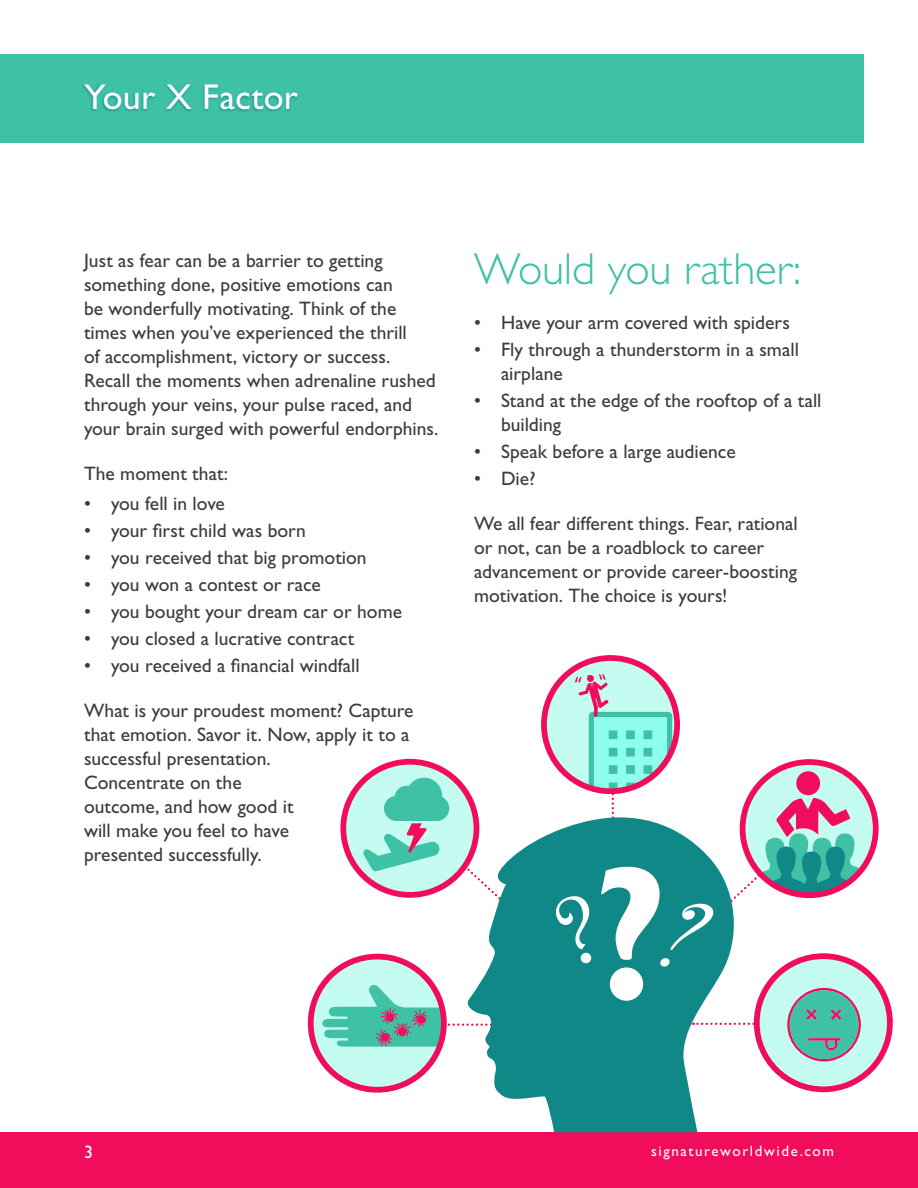
<style>
.page{position:relative;width:918px;height:1188px;background:#fff}
.page>*{position:absolute;margin:0;border:0;box-sizing:border-box;transform-origin:0 0}
.t1{font:300 45px "Gill Sans Std";letter-spacing:-.005em;color:#3fc1a6}
.t2{font:36px "Gill Sans Std";letter-spacing:.005em;color:#fff}
.t3{font:19.5px/24px "Gill Sans Std";color:#3c3c3c}
.t4{font:18px "Gill Sans Std";color:#fff}
.t5{font:15px "Gill Sans Std";letter-spacing:.105em;color:#fff}
</style>
<div class="page">
<div style="left:0;top:1132px;width:918px;height:56px;background:#f10c5c"></div>
<svg style="left:544px;top:658px;width:133px;height:133px"></svg>
<div style="left:541px;top:655px;width:139px;height:139px;border:6px solid #f10c5c;border-radius:50%"></div>
<svg style="left:345px;top:762px;width:133px;height:133px;background:#cadede"></svg>
<svg style="left:757px;top:958px;width:134px;height:133px;background:#cbd9db"></svg>
<div style="left:311px;top:957px;width:133px;height:133px;background:#c5fcf1;border-radius:50%"></div>
<svg style="left:479px;top:831px;width:219px;height:301px;fill:#188"></svg>
<div style="left:308px;top:954px;width:139px;height:139px;border:6px solid #f10c5c;border-radius:50%"></div>
<div style="left:340px;top:759px;width:139px;height:139px;border:6px solid #f10c5c;border-radius:50%"></div>
<div style="left:754px;top:953px;width:139px;height:139px;border:6px solid #f10c5c;border-radius:50%"></div>
<svg style="left:321px;top:984px;width:223px;height:63px"></svg>
<svg style="left:363px;top:778px;width:173px;height:154px"></svg>
<svg style="left:743px;top:762px;width:133px;height:133px"></svg>
<svg style="left:555px;top:674px;width:309px;height:387px"></svg>
<div style="left:0;top:54px;width:864px;height:88px;background:#3fc1a6"></div>
<div style="left:81px;top:84px;width:219px;height:30px;background:#188;opacity:.75"></div>
<h2 class="t2" style="left:84px;top:76px;width:216px">Your X Factor</h2>
<p class="t3" style="left:84px;top:248px;width:356px">Just as fear can be a barrier to getting something done, positive emotions can<br>be wonderfully motivating. Think of the times when you’ve experienced the thrill<br>of accomplishment, victory or success.<br>Recall the moments when adrenaline rushed through your veins, your pulse raced, and your brain surged with powerful endorphins.</p>
<p class="t3" style="left:84px;top:461px;width:146px">The moment that:</p>
<p class="t3" style="left:84px;top:491px;width:142px">• you fell in love</p>
<p class="t3" style="left:84px;top:518px;width:223px">• your first child was born</p>
<p class="t3" style="left:84px;top:545px;width:284px">• you received that big promotion</p>
<p class="t3" style="left:84px;top:572px;width:238px">• you won a contest or race</p>
<p class="t3" style="left:84px;top:599px;width:320px">• you bought your dream car or home</p>
<p class="t3" style="left:84px;top:626px;width:272px">• you closed a lucrative contract</p>
<p class="t3" style="left:84px;top:653px;width:277px">• you received a financial windfall</p>
<p class="t3" style="left:84px;top:698px;width:331px">What is your proudest moment? Capture that emotion. Savor it. Now, apply it to a successful presentation.<br>Concentrate on the<br>outcome, and how good it<br>will make you feel to have<br>presented successfully.</p>
<h1 class="t1" style="left:474px;top:244px;width:329px">Would you rather:</h1>
<p class="t3" style="left:474px;top:311px;width:317px">• Have your arm covered with spiders</p>
<p class="t3" style="left:501px;top:338px;width:299px;text-indent:-27px">• Fly through a thunderstorm in a small airplane</p>
<p class="t3" style="left:501px;top:389px;width:322px;text-indent:-27px">• Stand at the edge of the rooftop of a tall building</p>
<p class="t3" style="left:474px;top:440px;width:263px">• Speak before a large audience</p>
<p class="t3" style="left:474px;top:467px;width:63px">• Die?</p>
<p class="t3" style="left:474px;top:512px;width:325px">We all fear different things. Fear, rational or not, can be a roadblock to career advancement or provide career-boosting motivation. The choice is yours!</p>
<p class="t4" style="left:84px;top:1142px;width:10px">3</p>
<p class="t5" style="left:651px;top:1143px;width:184px">signatureworldwide.com</p>
</div>
